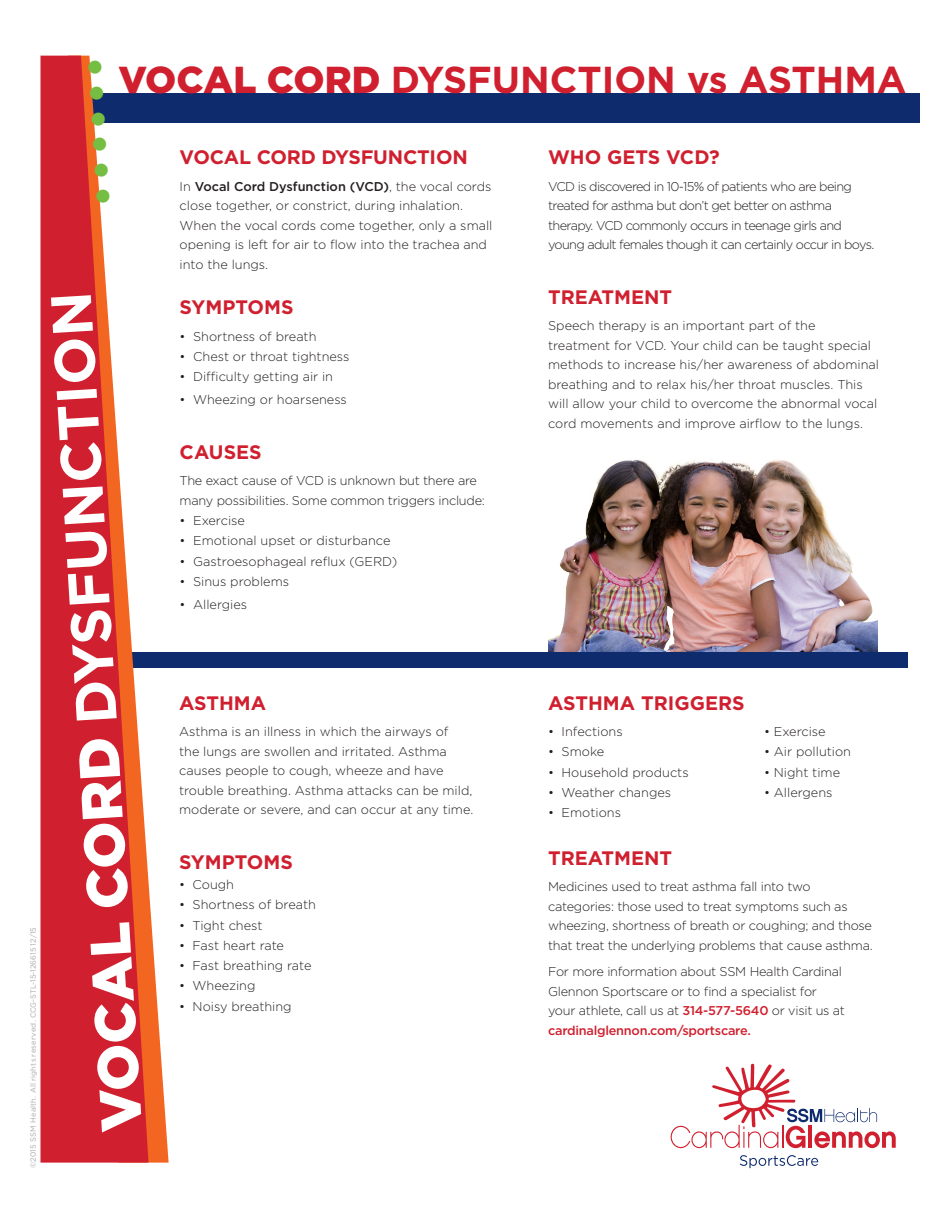
<style>
.page{position:relative;width:945px;height:1215px;background:#fff}
.page>*{position:absolute;margin:0;border:0;box-sizing:border-box;transform-origin:0 0}
.t1{font:700 57px "Gotham";color:#fff}
.t2{font:700 37.5px "Gotham";color:#d0202f}
.t3{font:22.5px "Wingdings";color:#74bf43}
.copy{font:700 19.5px "Gotham";color:#d0202f}
.copy-2{font:300 12.75px/19.5px "Gotham";color:#231f20}
.copy-3{font:300 12.75px/19.5px "Gotham";letter-spacing:-.02em;color:#231f20}
.copy-4{font:300 12.75px/19.5px "Gotham";letter-spacing:-.05em;color:#231f20}
.t4{font:7.5px "Gotham";letter-spacing:.02em;color:#a8a9ad}
.s1{font-weight:900}
.s2{font-weight:500}
.s3{font-weight:500;color:#d0202f}
</style>
<div class="page">
<img style="left:548px;top:459px;width:330px;height:193px">
<div style="left:128px;top:652px;width:780px;height:15px;background:#0d2b6d"></div>
<div style="left:81px;top:93px;width:839px;height:30px;background:#0d2b6d"></div>
<svg style="left:148px;top:667px;width:21px;height:496px"></svg>
<svg style="left:40px;top:56px;width:108px;height:1107px;fill:#d0202f"></svg>
<svg style="left:671px;top:1064px;width:225px;height:84px"></svg>
<svg style="left:740px;top:1155px;width:78px;height:13px"></svg>
<p class="t4" style="left:28px;top:1168px;width:242px;rotate:-90deg">©2015 SSM Health. All rights reserved. CCG-STL-15-126615 12/15</p>
<p class="t3" style="left:91px;top:205px;width:147px;rotate:-93deg">●●●●●●</p>
<p class="t2" style="left:118px;top:54px;width:790px"><span class="s1">VOCAL CORD</span> DYSFUNCTION vs ASTHMA</p>
<p class="copy" style="left:180px;top:145px;width:290px">VOCAL CORD DYSFUNCTION</p>
<p class="copy-2" style="left:180px;top:176px;width:314px">In <span class="s2">Vocal Cord Dysfunction (VCD)</span>, the vocal cords close together, or constrict, during inhalation.<br>When the vocal cords come together, only a small opening is left for air to flow into the trachea and into the lungs.</p>
<p class="copy" style="left:180px;top:295px;width:115px">SYMPTOMS</p>
<p class="copy-2" style="left:180px;top:326px;width:138px">• Shortness of breath</p>
<p class="copy-2" style="left:180px;top:346px;width:171px">• Chest or throat tightness</p>
<p class="copy-2" style="left:180px;top:367px;width:155px">• Difficulty getting air in</p>
<p class="copy-2" style="left:180px;top:390px;width:169px">• Wheezing or hoarseness</p>
<p class="copy" style="left:180px;top:439px;width:84px">CAUSES</p>
<p class="copy-3" style="left:180px;top:471px;width:307px">The exact cause of VCD is unknown but there are many possibilities. Some common triggers include:</p>
<p class="copy-2" style="left:180px;top:511px;width:67px">• Exercise</p>
<p class="copy-2" style="left:180px;top:531px;width:212px">• Emotional upset or disturbance</p>
<p class="copy-2" style="left:180px;top:551px;width:219px">• Gastroesophageal reflux (GERD)</p>
<p class="copy-2" style="left:180px;top:571px;width:111px">• Sinus problems</p>
<p class="copy-2" style="left:180px;top:595px;width:69px">• Allergies</p>
<p class="copy" style="left:548px;top:145px;width:173px">WHO GETS VCD?</p>
<p class="copy-4" style="left:548px;top:176px;width:328px">VCD is discovered in 10-15% of patients who are being treated for asthma but don’t get better on asthma therapy. VCD commonly occurs in teenage girls and young adult females though it can certainly occur in boys.</p>
<p class="copy" style="left:548px;top:284px;width:126px">TREATMENT</p>
<p class="copy-2" style="left:548px;top:316px;width:332px">Speech therapy is an important part of the treatment for VCD. Your child can be taught special methods to increase his/her awareness of abdominal breathing and to relax his/her throat muscles. This will allow your child to overcome the abnormal vocal cord movements and improve airflow to the lungs.</p>
<p class="t1" style="left:79px;top:1134px;width:843px;rotate:-93deg"><span class="s1">VOCAL CORD</span> DYSFUNCTION</p>
<p class="copy" style="left:548px;top:690px;width:198px">ASTHMA TRIGGERS</p>
<p class="copy-2" style="left:548px;top:722px;width:76px">• Infections</p>
<p class="copy-2" style="left:764px;top:722px;width:63px">• Exercise</p>
<p class="copy-2" style="left:548px;top:742px;width:58px">• Smoke</p>
<p class="copy-2" style="left:764px;top:742px;width:88px">• Air pollution</p>
<p class="copy-2" style="left:548px;top:762px;width:142px">• Household products</p>
<p class="copy-2" style="left:764px;top:762px;width:78px">• Night time</p>
<p class="copy-2" style="left:548px;top:782px;width:125px">• Weather changes</p>
<p class="copy-2" style="left:764px;top:782px;width:70px">• Allergens</p>
<p class="copy-2" style="left:548px;top:803px;width:74px">• Emotions</p>
<p class="copy" style="left:548px;top:845px;width:126px">TREATMENT</p>
<p class="copy-3" style="left:548px;top:877px;width:326px">Medicines used to treat asthma fall into two categories: those used to treat symptoms such as wheezing, shortness of breath or coughing; and those that treat the underlying problems that cause asthma.</p>
<p class="copy-3" style="left:548px;top:961px;width:298px">For more information about SSM Health Cardinal Glennon Sportscare or to find a specialist for your athlete, call us at <span class="s3">314-577-5640</span> or visit us at <span class="s3">cardinalglennon.com/sportscare.</span></p>
<p class="copy" style="left:179px;top:690px;width:89px">ASTHMA</p>
<p class="copy-2" style="left:179px;top:722px;width:296px">Asthma is an illness in which the airways of<br>the lungs are swollen and irritated. Asthma causes people to cough, wheeze and have trouble breathing. Asthma attacks can be mild, moderate or severe, and can occur at any time.</p>
<p class="copy" style="left:179px;top:849px;width:115px">SYMPTOMS</p>
<p class="copy-2" style="left:179px;top:875px;width:56px">• Cough</p>
<p class="copy-2" style="left:179px;top:895px;width:138px">• Shortness of breath</p>
<p class="copy-2" style="left:179px;top:915px;width:85px">• Tight chest</p>
<p class="copy-2" style="left:179px;top:935px;width:106px">• Fast heart rate</p>
<p class="copy-2" style="left:179px;top:956px;width:134px">• Fast breathing rate</p>
<p class="copy-2" style="left:179px;top:976px;width:78px">• Wheezing</p>
<p class="copy-2" style="left:179px;top:996px;width:114px">• Noisy breathing</p>
</div>
